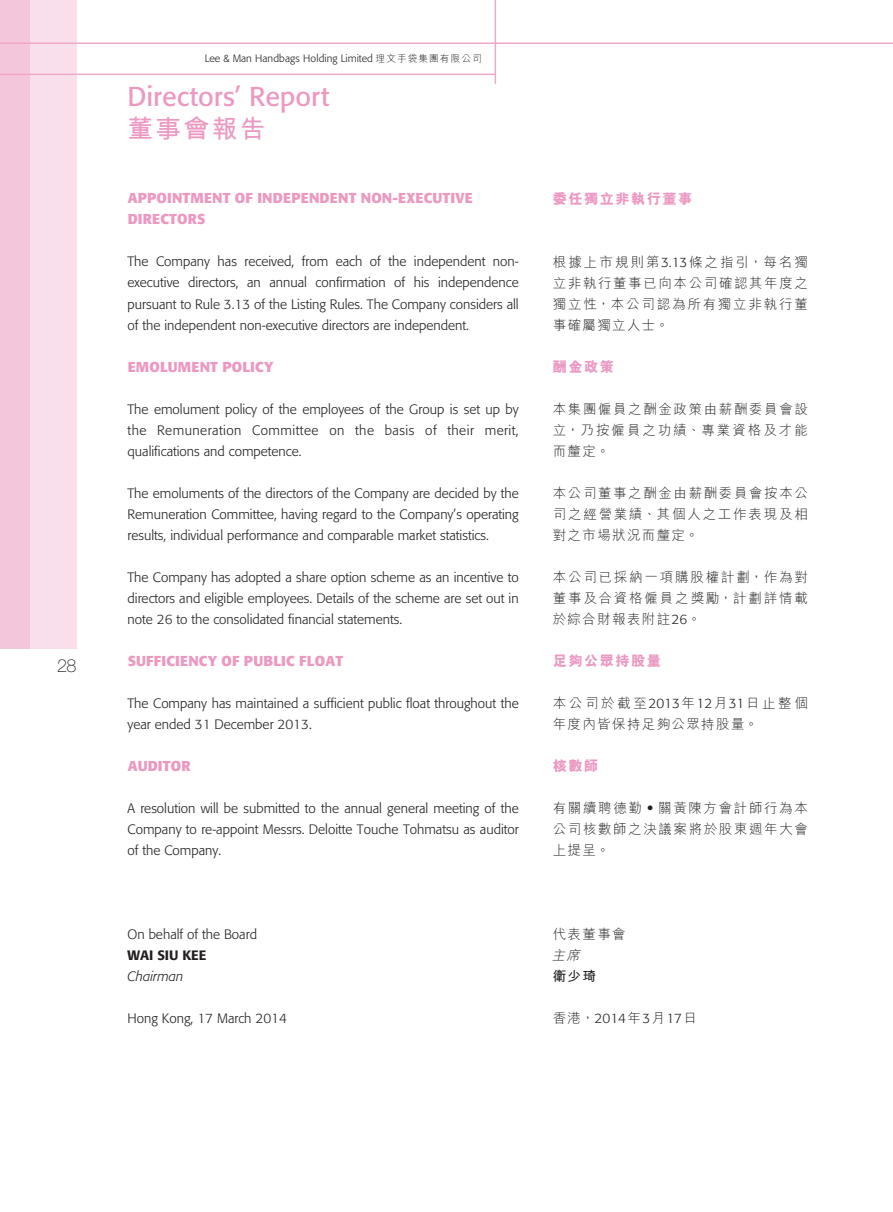
<style>
.page{position:relative;width:893px;height:1212px;background:#fff}
.page>*{position:absolute;margin:0;border:0;box-sizing:border-box;transform-origin:0 0}
.t1{font:27px "Formata";color:#ec99c2}
.t2{font:700 25.5px "M Hei HK";letter-spacing:.1em;color:#ec99c2}
.t3{font:100 18px "Helvetica Neue LT Std";color:#231f20}
.t4{font:700 14.25px/21px "Formata";letter-spacing:.015em;color:#ec99c2}
.t5{font:800 14.25px "M Hei HK";letter-spacing:.1em;color:#ec99c2}
.t6{font:300 13.5px/21px "Formata";color:#231f20;text-align:justify}
.t7{font:300 13.5px/21px "M Hei HK";letter-spacing:.12em;color:#231f20;text-align:justify}
.t8{font:300 13.5px/21px "M Hei HK";letter-spacing:.1em;color:#231f20}
.t9{font:500 13.5px "Formata";color:#231f20}
.t10{font:italic 300 13.5px "Formata";color:#231f20}
.t11{font:700 13.5px "M Hei HK";color:#231f20}
.t12{font:italic 300 13.5px "M Hei HK";color:#231f20}
.t13{font:300 10.5px "Formata";letter-spacing:.01em;color:#231f20}
.s1{font-family:"M Hei HK";font-size:9.75px}
.s2{font-family:"Formata"}
.s3{font-family:"M Hei HK"}
</style>
<div class="page">
<div style="left:0;top:0;width:32px;height:648px;background:#f4c6dc"></div>
<div style="left:30px;top:0;width:47px;height:648px;background:#f9dfeb"></div>
<hr style="left:0;top:42px;width:893px;height:2px;background:#eea8cb">
<hr style="left:0;top:74px;width:495px;height:1px;background:#eea8cb">
<hr style="left:495px;top:0;width:1px;height:84px;background:#eea8cb">
<h3 class="t3" style="left:57px;top:659px;width:21px">28</h3>
<p class="t13" style="left:205px;top:54px;width:279px">Lee &amp; Man Handbags Holding Limited <span class="s1">理文手袋集團有限公司</span></p>
<h1 class="t1" style="left:128px;top:85px;width:204px">Directors’ Report</h1>
<h2 class="t2" style="left:128px;top:119px;width:139px">董事會報告</h2>
<p class="t4" style="left:128px;top:189px;width:347px">APPOINTMENT OF INDEPENDENT NON-EXECUTIVE<br>DIRECTORS</p>
<p class="t6" style="left:128px;top:252px;width:393px">The Company has received, from each of the independent non&shy;executive directors, an annual confirmation of his independence pursuant to Rule 3.13 of the Listing Rules. The Company considers all of the independent non-executive directors are independent.</p>
<p class="t4" style="left:128px;top:357px;width:147px">EMOLUMENT POLICY</p>
<p class="t6" style="left:128px;top:399px;width:393px">The emolument policy of the employees of the Group is set up by the Remuneration Committee on the basis of their merit, qualifications and competence.</p>
<p class="t6" style="left:128px;top:483px;width:393px">The emoluments of the directors of the Company are decided by the Remuneration Committee, having regard to the Company’s operating results, individual performance and comparable market statistics.</p>
<p class="t6" style="left:128px;top:567px;width:393px">The Company has adopted a share option scheme as an incentive to directors and eligible employees. Details of the scheme are set out in note 26 to the consolidated financial statements.</p>
<p class="t4" style="left:128px;top:651px;width:217px">SUFFICIENCY OF PUBLIC FLOAT</p>
<p class="t6" style="left:128px;top:693px;width:393px">The Company has maintained a sufficient public float throughout the year ended 31 December 2013.</p>
<p class="t4" style="left:128px;top:756px;width:64px">AUDITOR</p>
<p class="t6" style="left:128px;top:798px;width:393px">A resolution will be submitted to the annual general meeting of the Company to re-appoint Messrs. Deloitte Touche Tohmatsu as auditor of the Company.</p>
<p class="t6" style="left:128px;top:924px;width:131px">On behalf of the Board</p>
<p class="t9" style="left:128px;top:949px;width:80px">WAI SIU KEE</p>
<p class="t10" style="left:128px;top:970px;width:57px">Chairman</p>
<p class="t6" style="left:128px;top:1008px;width:161px">Hong Kong, 17 March 2014</p>
<p class="t5" style="left:553px;top:193px;width:141px">委任獨立非執行董事</p>
<p class="t7" style="left:553px;top:253px;width:257px">根據上市規則第<span class="s2">3.13</span>條之指引，每名獨立非執行董事已向本公司確認其年度之獨立性，本公司認為所有獨立非執行董事確屬獨立人士。</p>
<p class="t5" style="left:553px;top:361px;width:63px">酬金政策</p>
<p class="t7" style="left:553px;top:400px;width:257px">本集團僱員之酬金政策由薪酬委員會設立，乃按僱員之功績、專業資格及才能而釐定。</p>
<p class="t7" style="left:553px;top:484px;width:257px">本公司董事之酬金由薪酬委員會按本公司之經營業績、其個人之工作表現及相對之市場狀況而釐定。</p>
<p class="t7" style="left:553px;top:568px;width:257px">本公司已採納一項購股權計劃，作為對董事及合資格僱員之獎勵，計劃詳情載於綜合財報表附註<span class="s2">26</span>。</p>
<p class="t5" style="left:553px;top:655px;width:110px">足夠公眾持股量</p>
<p class="t8" style="left:553px;top:694px;width:257px">本公司於截至<span class="s2">2013</span>年<span class="s2">12</span>月<span class="s2">31</span>日止整個年度內皆保持足夠公眾持股量。</p>
<p class="t5" style="left:553px;top:760px;width:47px">核數師</p>
<p class="t7" style="left:553px;top:799px;width:257px">有關續聘德勤‧關黃陳方會計師行為本公司核數師之決議案將於股東週年大會上提呈。</p>
<p class="t7" style="left:553px;top:925px;width:74px">代表董事會</p>
<p class="t12" style="left:552px;top:950px;width:32px">主席</p>
<p class="t11" style="left:553px;top:971px;width:45px">衛少琦</p>
<p class="t6" style="left:553px;top:1009px;width:146px"><span class="s3">香港，</span>2014<span class="s3">年</span>3<span class="s3">月</span>17<span class="s3">日</span></p>
</div>
